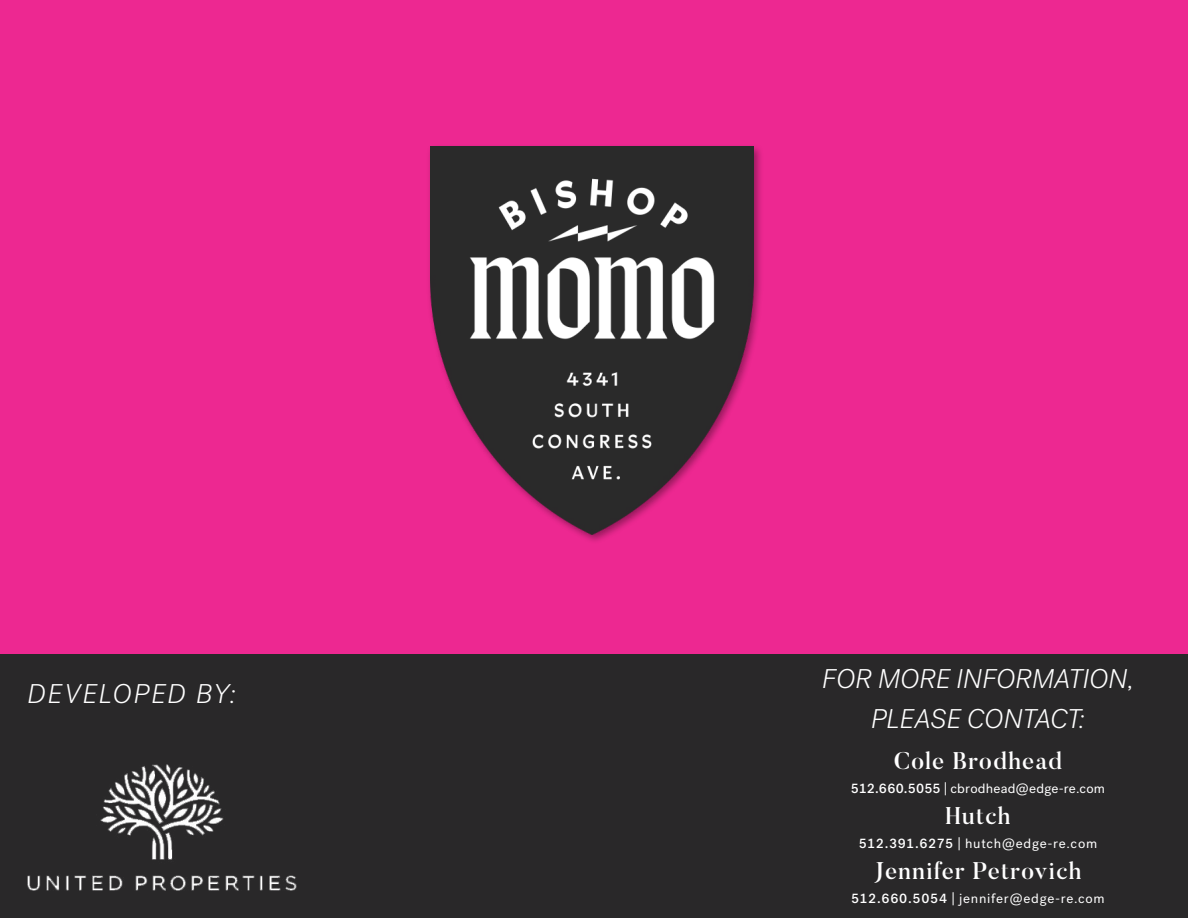
<style>
.page{position:relative;width:1188px;height:918px;background:#fff}
.page>*{position:absolute;margin:0;border:0;box-sizing:border-box;transform-origin:0 0}
.t1{font:italic 300 27px/39.2px "Post Grotesk";letter-spacing:-.01em;color:#fff;text-align:center}
.t2{font:italic 300 27px "Post Grotesk";letter-spacing:.065em;color:#fff}
.t3{font:500 24px "Butler";letter-spacing:.045em;color:#fff}
.t4{font:13.5px "Post Grotesk";letter-spacing:.05em;color:#fff}
.t5{font:13.5px "Post Grotesk";letter-spacing:.015em;color:#fff}
.s1{font-weight:500}
</style>
<div class="page">
<div style="left:0;top:0;width:1188px;height:654px;background:#ed2891"></div>
<div style="left:0;top:654px;width:1188px;height:264px;background:#292829"></div>
<div style="left:426px;top:144px;width:338px;height:401px;background:#000;opacity:.36"></div>
<img style="left:430px;top:147px;width:324px;height:388px">
<img style="left:27px;top:764px;width:269px;height:126px">
<h1 class="t2" style="left:27px;top:679px;width:211px">DEVELOPED BY:</h1>
<h1 class="t1" style="left:822px;top:660px;width:314px">FOR MORE INFORMATION,<br>PLEASE CONTACT:</h1>
<h2 class="t3" style="left:894px;top:746px;width:170px">Cole Brodhead</h2>
<p class="t5" style="left:851px;top:781px;width:256px"><span class="s1">512.660.5055</span> | cbrodhead@edge-re.com</p>
<h2 class="t3" style="left:945px;top:800px;width:67px">Hutch</h2>
<p class="t4" style="left:859px;top:836px;width:240px"><span class="s1">512.391.6275</span> | hutch@edge-re.com</p>
<h2 class="t3" style="left:874px;top:855px;width:208px">Jennifer Petrovich</h2>
<p class="t4" style="left:851px;top:890px;width:255px"><span class="s1">512.660.5054</span> | jennifer@edge-re.com</p>
</div>
